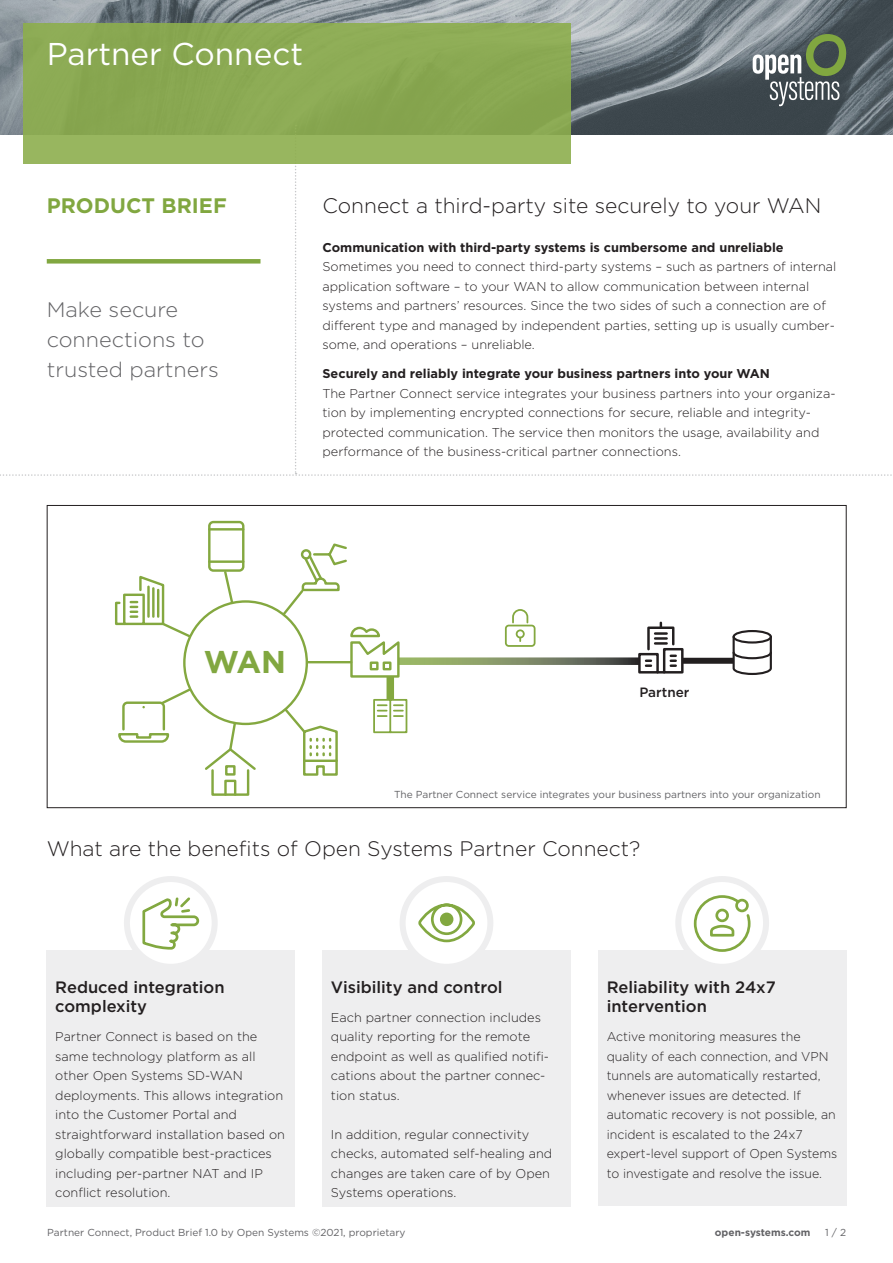
<style>
.page{position:relative;width:893px;height:1263px;background:#fff}
.page>*{position:absolute;margin:0;border:0;box-sizing:border-box;transform-origin:0 0}
.Document_Headline_1{font:31.5px "Gotham";color:#fff}
.t1{font:700 31.5px "Gotham";color:#81a740}
.Headline{font:300 21px "Gotham";color:#231f20}
.Call-out{font:300 21px/30px "Gotham";color:#636366}
.Document_Type_Head{font:700 21px "Gotham";color:#81a740}
.Subline{font:500 16.5px/19.5px "Gotham";color:#231f20}
.t2{font:500 13.5px "Gotham";color:#231f20}
.Body_Text{font:300 12.75px/19.5px "Gotham";color:#231f20}
.Margin{font:10.2px "Gotham";color:#636366}
.t3{font:700 10.2px "Gotham";color:#636366}
.s1{font-weight:700}
</style>
<div class="page">
<img style="left:0;top:0;width:893px;height:125px">
<svg style="left:753px;top:32px;width:95px;height:74px;background:#6c7871"></svg>
<div style="left:23px;top:23px;width:547px;height:141px;background:#8dae4d"></div>
<svg style="left:0;top:125px;width:893px;height:351px"></svg>
<div style="left:47px;top:950px;width:248px;height:256px;background:#eeeeef"></div>
<div style="left:322px;top:950px;width:248px;height:256px;background:#eeeeef"></div>
<div style="left:598px;top:950px;width:248px;height:256px;background:#eeeeef"></div>
<div style="left:127px;top:879px;width:88px;height:88px;background:linear-gradient(to right,#fafafb,#fbfbfb);border-radius:50%"></div>
<div style="left:124px;top:876px;width:94px;height:94px;border:6px solid #eeeeef;border-radius:50%"></div>
<div style="left:403px;top:879px;width:87px;height:88px;background:#fff;border-radius:50%"></div>
<div style="left:400px;top:876px;width:93px;height:94px;border:6px solid #eeeeef;border-radius:50%"></div>
<div style="left:678px;top:879px;width:88px;height:88px;background:linear-gradient(to right,#fafafa,#fcfcfc);border-radius:50%"></div>
<div style="left:675px;top:876px;width:94px;height:94px;border:6px solid #eeeeef;border-radius:50%"></div>
<div style="left:224px;top:780px;width:12px;height:16px;border:2px solid #84a840"></div>
<div style="left:211px;top:769px;width:38px;height:27px;border:2px solid #84a840"></div>
<svg style="left:512px;top:609px;width:17px;height:15px"></svg>
<div style="left:505px;top:625px;width:30px;height:22px;border:2px solid #84a840;border-radius:3px"></div>
<div style="left:516px;top:629px;width:9px;height:9px;border:2px solid #84a840;border-radius:50%"></div>
<hr style="left:209px;top:528px;width:34px;height:2px;background:#84a840">
<div style="left:208px;top:521px;width:36px;height:51px;border:2px solid #84a840;border-radius:4px"></div>
<div style="left:638px;top:653px;width:21px;height:20px;border:2px solid #231f20"></div>
<div style="left:663px;top:648px;width:21px;height:25px;border:2px solid #231f20"></div>
<svg style="left:646px;top:623px;width:30px;height:50px"></svg>
<svg style="left:115px;top:542px;width:293px;height:235px"></svg>
<svg style="left:731px;top:630px;width:41px;height:45px"></svg>
<svg style="left:398px;top:657px;width:241px;height:8px;background:#808e68"></svg>
<div style="left:682px;top:658px;width:52px;height:6px;background:#231f20"></div>
<div style="left:387px;top:676px;width:7px;height:24px;background:#84a840"></div>
<svg style="left:692px;top:894px;width:60px;height:59px"></svg>
<svg style="left:418px;top:903px;width:57px;height:40px"></svg>
<svg style="left:141px;top:886px;width:59px;height:65px"></svg>
<p class="Document_Headline_1" style="left:47px;top:34px;width:258px">Partner Connect</p>
<p class="Document_Type_Head" style="left:47px;top:191px;width:182px">PRODUCT BRIEF</p>
<p class="Headline" style="left:322px;top:192px;width:500px">Connect a third-party site securely to your WAN</p>
<p class="Body_Text" style="left:322px;top:237px;width:515px"><span class="s1">Communication with third-party systems is cumbersome and unreliable </span>Sometimes you need to connect third-party systems – such as partners of internal application software – to your WAN to allow communication between internal systems and partners’ resources. Since the two sides of such a connection are of different type and managed by independent parties, setting up is usually cumber&shy;some, and operations – unreliable.</p>
<p class="Body_Text" style="left:322px;top:364px;width:515px"><span class="s1">Securely and reliably integrate your business partners into your WAN<br></span>The Partner Connect service integrates your business partners into your organiza&shy;tion by implementing encrypted connections for secure, reliable and integrity&shy;protected communication. The service then monitors the usage, availability and performance of the business-critical partner connections.</p>
<p class="Call-out" style="left:47px;top:294px;width:174px">Make secure connections to trusted partners</p>
<h1 class="t1" style="left:204px;top:641px;width:84px">WAN</h1>
<p class="t2" style="left:639px;top:683px;width:52px">Partner</p>
<p class="Margin" style="left:394px;top:787px;width:428px">The Partner Connect service integrates your business partners into your organization</p>
<p class="Headline" style="left:47px;top:835px;width:595px">What are the benefits of Open Systems Partner Connect?</p>
<p class="Subline" style="left:55px;top:977px;width:171px">Reduced integration complexity</p>
<p class="Body_Text" style="left:55px;top:1027px;width:231px">Partner Connect is based on the same technology platform as all other Open Systems SD-WAN deployments. This allows integration into the Customer Portal and straightforward installation based on globally compatible best-practices including per-partner NAT and IP conflict resolution.</p>
<p class="Subline" style="left:331px;top:977px;width:173px">Visibility and control</p>
<p class="Body_Text" style="left:331px;top:1007px;width:220px">Each partner connection includes quality reporting for the remote endpoint as well as qualified notifi&shy;cations about the partner connec&shy;tion status.</p>
<p class="Body_Text" style="left:331px;top:1124px;width:223px">In addition, regular connectivity checks, automated self-healing and changes are taken care of by Open<br>Systems operations.</p>
<p class="Subline" style="left:607px;top:977px;width:171px">Reliability with 24x7 intervention</p>
<p class="Body_Text" style="left:607px;top:1027px;width:232px">Active monitoring measures the quality of each connection, and VPN tunnels are automatically restarted, whenever issues are detected. If automatic recovery is not possible, an incident is escalated to the 24x7 expert-level support of Open Systems to investigate and resolve the issue.</p>
<p class="Margin" style="left:47px;top:1226px;width:360px">Partner Connect, Product Brief 1.0 by Open Systems ©2021, proprietary</p>
<p class="t3" style="left:715px;top:1226px;width:97px">open-systems.com</p>
<p class="Margin" style="left:825px;top:1226px;width:22px">1 / 2</p>
</div>
